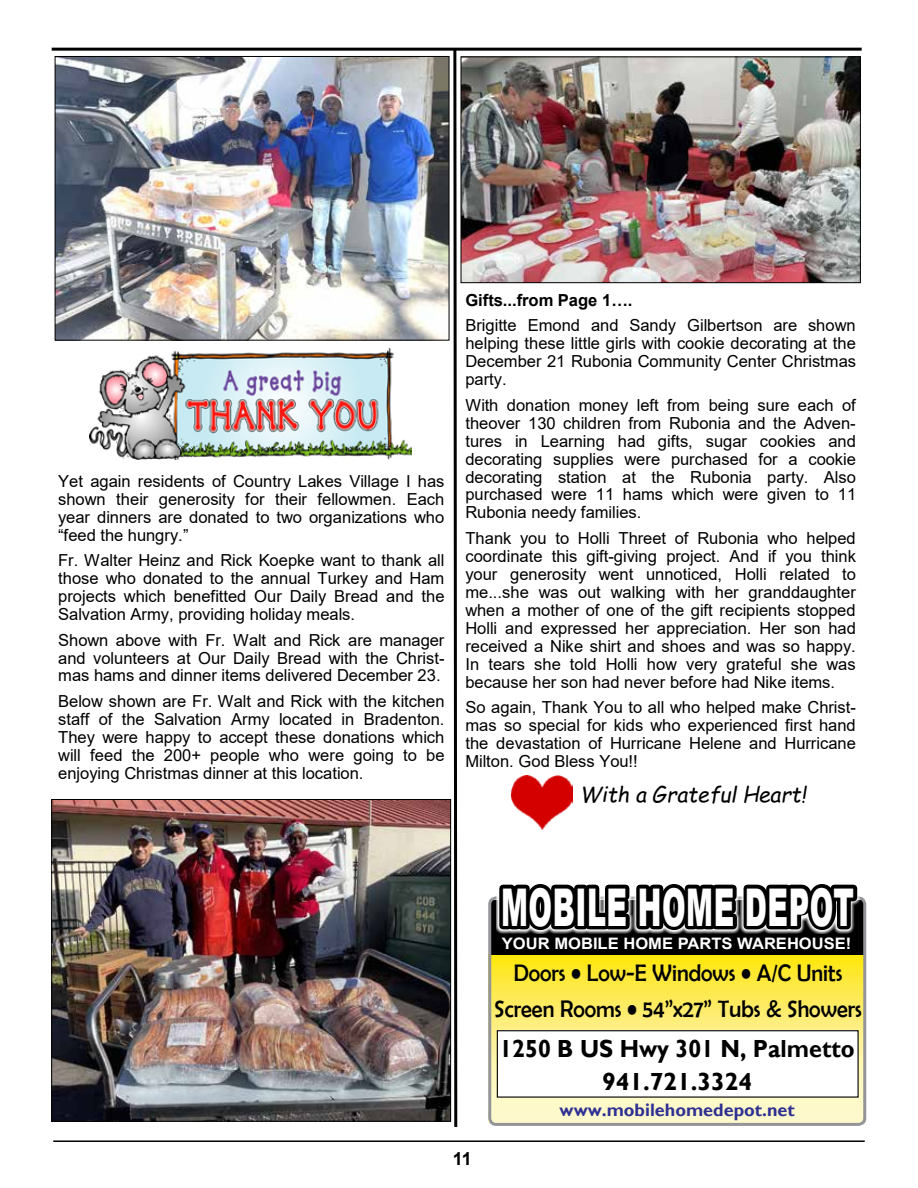
<style>
.page{position:relative;width:918px;height:1188px;background:#fff}
.page>*{position:absolute;margin:0;border:0;box-sizing:border-box;transform-origin:0 0}
.t1{font:900 52.05px "Arial";letter-spacing:.02em;color:#fff;scale:.55 1}
.t2{font:700 24.75px/33px "Gill Sans";color:#010101;text-align:center;scale:.94 1}
.t3{font:24px/36px "Berlin Sans FB";color:#000;text-align:center;scale:.93 1}
.t4{font:italic 21px "Comic Sans MS";color:#000}
.t5{font:700 18px "Gill Sans";color:#2e3092}
.t6{font:700 18px "Arial";color:#000}
.t7{font:16.65px "Arial";color:#000}
.t8{font:700 16.65px "Arial";color:#000}
.t9{font:16.5px/18px "Arial";color:#000;text-align:justify}
.t10{font:700 15.75px "Arial";color:#fff;scale:1.05 1}
</style>
<div class="page">
<hr style="left:53px;top:1140px;width:812px;height:2px;background:#000">
<svg style="left:452px;top:47px;width:7px;height:1079px"></svg>
<hr style="left:52px;top:48px;width:810px;height:3px;background:#000">
<img style="left:463px;top:59px;width:396px;height:222px">
<div style="left:461px;top:57px;width:400px;height:226px;border:1px solid #000"></div>
<img style="left:511px;top:775px;width:62px;height:54px">
<img style="left:57px;top:58px;width:390px;height:280px">
<div style="left:55px;top:56px;width:394px;height:284px;border:1px solid #000"></div>
<img style="left:53px;top:801px;width:396px;height:318px">
<div style="left:51px;top:799px;width:400px;height:322px;border:1px solid #000"></div>
<img style="left:90px;top:349px;width:321px;height:111px">
<svg style="left:488px;top:896px;width:378px;height:230px"></svg>
<svg style="left:496px;top:884px;width:365px;height:81px;background:#353217"></svg>
<p class="t9" style="left:58px;top:472px;width:388px">Yet again residents of Country Lakes Village I has shown their generosity for their fellowmen. Each</p>
<p class="t7" style="left:58px;top:505px;width:388px">year dinners are donated to two organizations who</p>
<p class="t9" style="left:58px;top:522px;width:388px;line-height:25.3px">“feed the hungry.”<br>Fr. Walter Heinz and Rick Koepke want to thank all</p>
<p class="t9" style="left:58px;top:569px;width:388px">those who donated to the annual Turkey and Ham projects which benefitted Our Daily Bread and the Salvation Army, providing holiday meals.</p>
<p class="t9" style="left:58px;top:631px;width:388px">Shown above with Fr. Walt and Rick are manager and volunteers at Our Daily Bread with the Christ&shy;mas hams and dinner items delivered December 23.</p>
<p class="t9" style="left:58px;top:692px;width:388px">Below shown are Fr. Walt and Rick with the kitchen staff of the Salvation Army located in Bradenton.</p>
<p class="t7" style="left:58px;top:725px;width:388px">They were happy to accept these donations which</p>
<p class="t9" style="left:58px;top:746px;width:388px">will feed the 200+ people who were going to be enjoying Christmas dinner at this location.</p>
<p class="t8" style="left:465px;top:288px;width:169px">Gifts...from Page 1….</p>
<p class="t9" style="left:465px;top:317px;width:392px">Brigitte Emond and Sandy Gilbertson are shown helping these little girls with cookie decorating at the December 21 Rubonia Community Center Christmas party.</p>
<p class="t9" style="left:465px;top:396px;width:392px">With donation money left from being sure each of theover 130 children from Rubonia and the Adven&shy;tures in Learning had gifts, sugar cookies and decorating supplies were purchased for a cookie decorating station at the Rubonia party. Also purchased were 11 hams which were given to 11</p>
<p class="t7" style="left:465px;top:501px;width:178px">Rubonia needy families.</p>
<p class="t9" style="left:465px;top:529px;width:392px">Thank you to Holli Threet of Rubonia who helped coordinate this gift-giving project. And if you think your generosity went unnoticed, Holli related to me...she was out walking with her granddaughter when a mother of one of the gift recipients stopped Holli and expressed her appreciation. Her son had received a Nike shirt and shoes and was so happy.<br>In tears she told Holli how very grateful she was because her son had never before had Nike items.</p>
<p class="t9" style="left:465px;top:698px;width:392px">So again, Thank You to all who helped make Christ-</p>
<p class="t7" style="left:465px;top:714px;width:392px">mas so special for kids who experienced first hand</p>
<p class="t9" style="left:465px;top:734px;width:392px">the devastation of Hurricane Helene and Hurricane<br>Milton. God Bless You!!</p>
<p class="t4" style="left:580px;top:779px;width:228px">With a Grateful Heart!</p>
<h1 class="t1" style="left:501px;top:869px;width:643px">MOBILE HOME DEPOT</h1>
<p class="t10" style="left:502px;top:932px;width:334px">YOUR MOBILE HOME PARTS WAREHOUSE!</p>
<h3 class="t3" style="left:494px;top:955px;width:397px">Doors • Low-E Windows • A/C Units<br>Screen Rooms • 54”x27” Tubs &amp; Showers</h3>
<h2 class="t2" style="left:499px;top:1033px;width:379px">1250 B US Hwy 301 N, Palmetto<br>941.721.3324</h2>
<p class="t5" style="left:560px;top:1099px;width:237px">www.mobilehomedepot.net</p>
<p class="t6" style="left:447px;top:1138px;width:22px">11</p>
<p class="t6" style="left:453px;top:1146px;width:21px">11</p>
</div>
